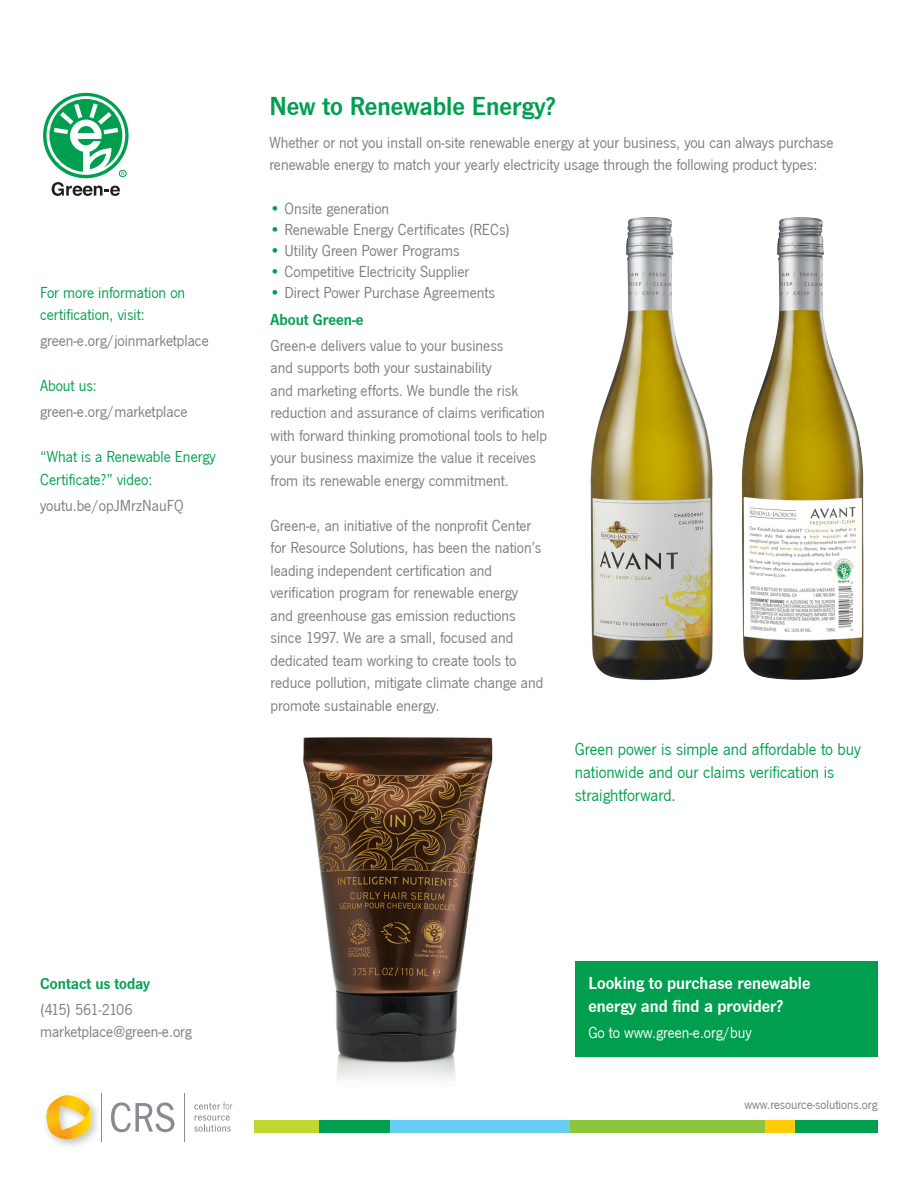
<style>
.page{position:relative;width:918px;height:1188px;background:#fff}
.page>*{position:absolute;margin:0;border:0;box-sizing:border-box;transform-origin:0 0}
.Pull_Quote{font:27px "News Got T Dem";color:#009f4f}
.Body_Green_Header{font:18px/22.5px "News Got T Dem";color:#fff}
.Pull_Quote_attributi{font:17.85px/23px "News Got T";color:#009f4f}
.Body_copy{font:16.5px/22.5px "News Got T";color:#7b7c82}
.Bullets{font:16.5px "News Got T";color:#7b7c82}
.Body_Green_Header-2{font:16.5px/22.5px "News Got T";color:#009f4f}
.Body_Green_Header-3{font:16.5px "News Got T Dem";color:#009f4f}
.Body_copy-2{font:16.5px "News Got T";color:#fff}
.Body_copy-3{font:16.5px "News Got T";letter-spacing:-.055em;color:#7b7c82}
.t1{font:13.5px "News Got T";color:#7b7c82}
.s1{color:#009f4f}
</style>
<div class="page">
<svg style="left:45px;top:1095px;width:46px;height:45px"></svg>
<hr style="left:102px;top:1093px;width:1px;height:49px;background:#888b92">
<svg style="left:111px;top:1102px;width:63px;height:30px"></svg>
<hr style="left:184px;top:1093px;width:1px;height:49px;background:#888b92">
<svg style="left:194px;top:1102px;width:38px;height:30px"></svg>
<div style="left:745px;top:1120px;width:62px;height:12px;background:#fecd08"></div>
<div style="left:562px;top:1120px;width:203px;height:12px;background:#8bc63e"></div>
<div style="left:390px;top:1120px;width:180px;height:12px;background:#68cef3"></div>
<div style="left:254px;top:1120px;width:66px;height:12px;background:#c1d72f"></div>
<div style="left:795px;top:1120px;width:83px;height:12px;background:#009f4f"></div>
<div style="left:319px;top:1120px;width:71px;height:12px;background:#009f4f"></div>
<img style="left:303px;top:737px;width:190px;height:342px">
<svg style="left:43px;top:93px;width:86px;height:103px"></svg>
<div style="left:575px;top:961px;width:303px;height:95px;background:#009f4f"></div>
<img style="left:741px;top:217px;width:123px;height:463px">
<img style="left:590px;top:217px;width:123px;height:463px">
<p class="Pull_Quote" style="left:269px;top:90px;width:289px">New to Renewable Energy?</p>
<p class="Body_copy" style="left:269px;top:131px;width:566px">Whether or not you install on-site renewable energy at your business, you can always purchase renewable energy to match your yearly electricity usage through the following product types:</p>
<p class="Bullets" style="left:269px;top:199px;width:121px"><span class="s1">•</span> Onsite generation</p>
<p class="Bullets" style="left:269px;top:220px;width:242px"><span class="s1">•</span> Renewable Energy Certificates (RECs)</p>
<p class="Bullets" style="left:269px;top:241px;width:192px"><span class="s1">•</span> Utility Green Power Programs</p>
<p class="Bullets" style="left:269px;top:262px;width:201px"><span class="s1">•</span> Competitive Electricity Supplier</p>
<p class="Body_Green_Header-2" style="left:40px;top:281px;width:147px">For more information on</p>
<p class="Bullets" style="left:269px;top:283px;width:227px"><span class="s1">•</span> Direct Power Purchase Agreements</p>
<p class="Body_Green_Header-2" style="left:40px;top:304px;width:106px">certification, visit:</p>
<p class="Body_copy" style="left:40px;top:330px;width:170px">green-e.org/joinmarketplace</p>
<p class="Body_Green_Header-2" style="left:40px;top:375px;width:58px">About us:</p>
<p class="Body_copy" style="left:40px;top:401px;width:149px">green-e.org/marketplace</p>
<p class="Body_Green_Header-2" style="left:40px;top:446px;width:177px">“What is a Renewable Energy<br>Certificate?” video:</p>
<p class="Body_copy" style="left:40px;top:494px;width:145px">youtu.be/opJMrzNauFQ</p>
<p class="Body_Green_Header-3" style="left:271px;top:310px;width:94px">About Green-e</p>
<p class="Body_copy" style="left:271px;top:334px;width:278px">Green-e delivers value to your business<br>and supports both your sustainability<br>and marketing efforts. We bundle the risk reduction and assurance of claims verification with forward thinking promotional tools to help your business maximize the value it receives from its renewable energy commitment.</p>
<p class="Body_copy" style="left:271px;top:514px;width:274px">Green-e, an initiative of the nonprofit Center for Resource Solutions, has been the nation’s leading independent certification and verification program for renewable energy and greenhouse gas emission reductions since 1997. We are a small, focused and dedicated team working to create tools to reduce pollution, mitigate climate change and promote sustainable energy.</p>
<p class="Pull_Quote_attributi" style="left:575px;top:738px;width:287px">Green power is simple and affordable to buy nationwide and our claims verification is straightforward.</p>
<p class="Body_Green_Header-3" style="left:40px;top:974px;width:111px">Contact us today</p>
<p class="Body_copy-3" style="left:40px;top:1000px;width:94px">(415) 561-2106</p>
<p class="Body_copy" style="left:40px;top:1021px;width:153px">marketplace@green-e.org</p>
<p class="Body_Green_Header" style="left:588px;top:972px;width:223px">Looking to purchase renewable energy and find a provider?</p>
<p class="Body_copy-2" style="left:588px;top:1023px;width:165px">Go to www.green-e.org/buy</p>
<p class="t1" style="left:744px;top:1098px;width:135px">www.resource-solutions.org</p>
</div>
